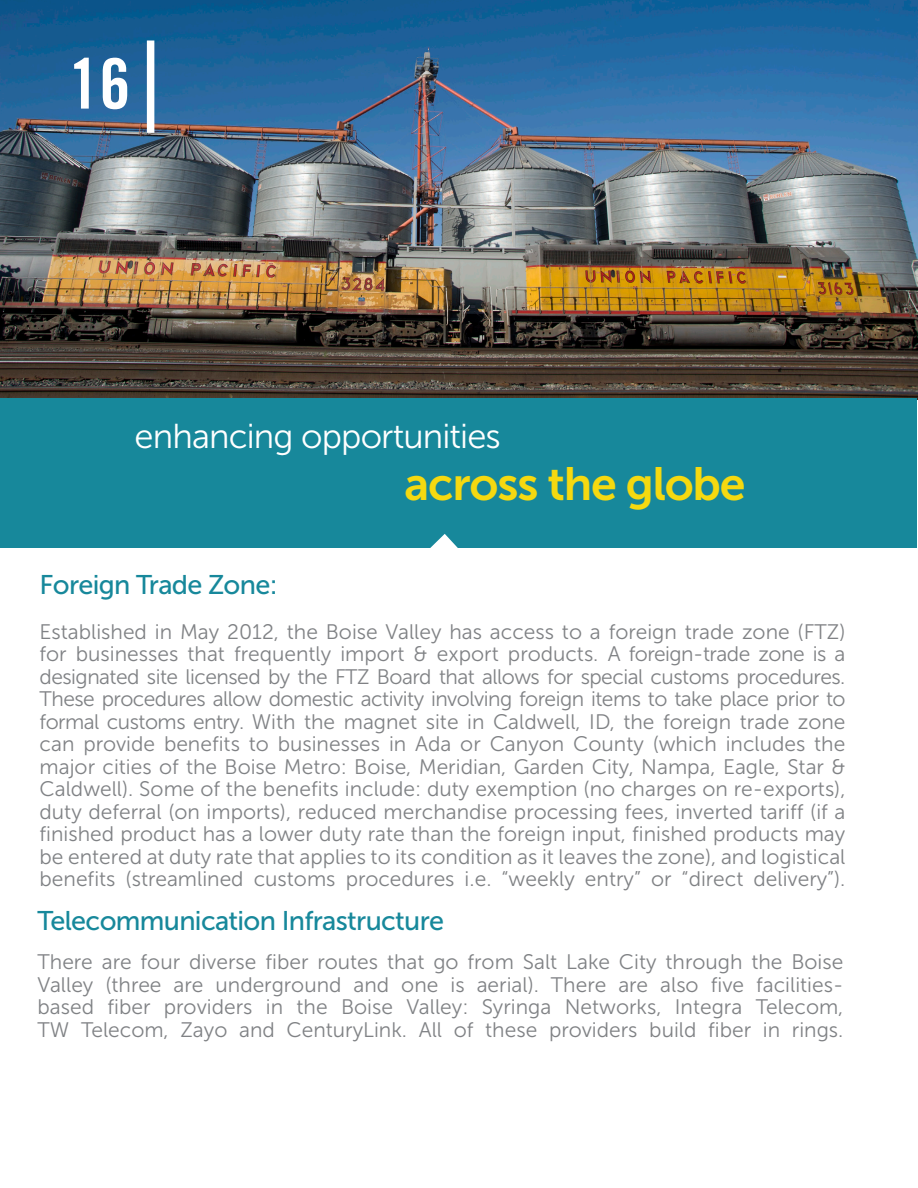
<style>
.page{position:relative;width:918px;height:1188px;background:#fff}
.page>*{position:absolute;margin:0;border:0;box-sizing:border-box;transform-origin:0 0}
.t1{font:69.6px "Trade Gothic LT Bold Cond Twenty";color:#fff}
.t2{font:46.5px "Museo Sans 700";letter-spacing:-.025em;color:#f5d910}
.t3{font:34.5px "Museo Sans 300";letter-spacing:-.025em;color:#fff}
.t4{font:27px "Museo Sans 500";letter-spacing:-.025em;color:#17889b}
.t5{font:21px/22.5px "Museo Sans 300";color:#808285;text-align:justify}
</style>
<div class="page">
<img style="left:0;top:0;width:918px;height:400px">
<div style="left:0;top:398px;width:917px;height:150px;background:#17889b"></div>
<svg style="left:430px;top:534px;width:28px;height:14px"></svg>
<div style="left:147px;top:40px;width:7px;height:93px;background:#fff"></div>
<p class="t1" style="left:69px;top:42px;width:63px">16</p>
<p class="t3" style="left:135px;top:417px;width:368px">enhancing opportunities</p>
<p class="t2" style="left:405px;top:458px;width:343px">across the globe</p>
<p class="t4" style="left:40px;top:570px;width:240px">Foreign Trade Zone:</p>
<p class="t5" style="left:40px;top:621px;width:807px">Established in May 2012, the Boise Valley has access to a foreign trade zone (FTZ) for businesses that frequently import &amp; export products. A foreign-trade zone is a designated site licensed by the FTZ Board that allows for special customs procedures.<br>These procedures allow domestic activity involving foreign items to take place prior to formal customs entry. With the magnet site in Caldwell, ID, the foreign trade zone can provide benefits to businesses in Ada or Canyon County (which includes the major cities of the Boise Metro: Boise, Meridian, Garden City, Nampa, Eagle, Star &amp; Caldwell). Some of the benefits include: duty exemption (no charges on re-exports), duty deferral (on imports), reduced merchandise processing fees, inverted tariff (if a finished product has a lower duty rate than the foreign input, finished products may be entered at duty rate that applies to its condition as it leaves the zone), and logistical benefits (streamlined customs procedures i.e. “weekly entry” or “direct delivery”).</p>
<p class="t4" style="left:38px;top:906px;width:408px">Telecommunication Infrastructure</p>
<p class="t5" style="left:38px;top:951px;width:807px">There are four diverse fiber routes that go from Salt Lake City through the Boise Valley (three are underground and one is aerial). There are also five facilities&shy;based fiber providers in the Boise Valley: Syringa Networks, Integra Telecom, TW Telecom, Zayo and CenturyLink. All of these providers build fiber in rings.</p>
</div>
